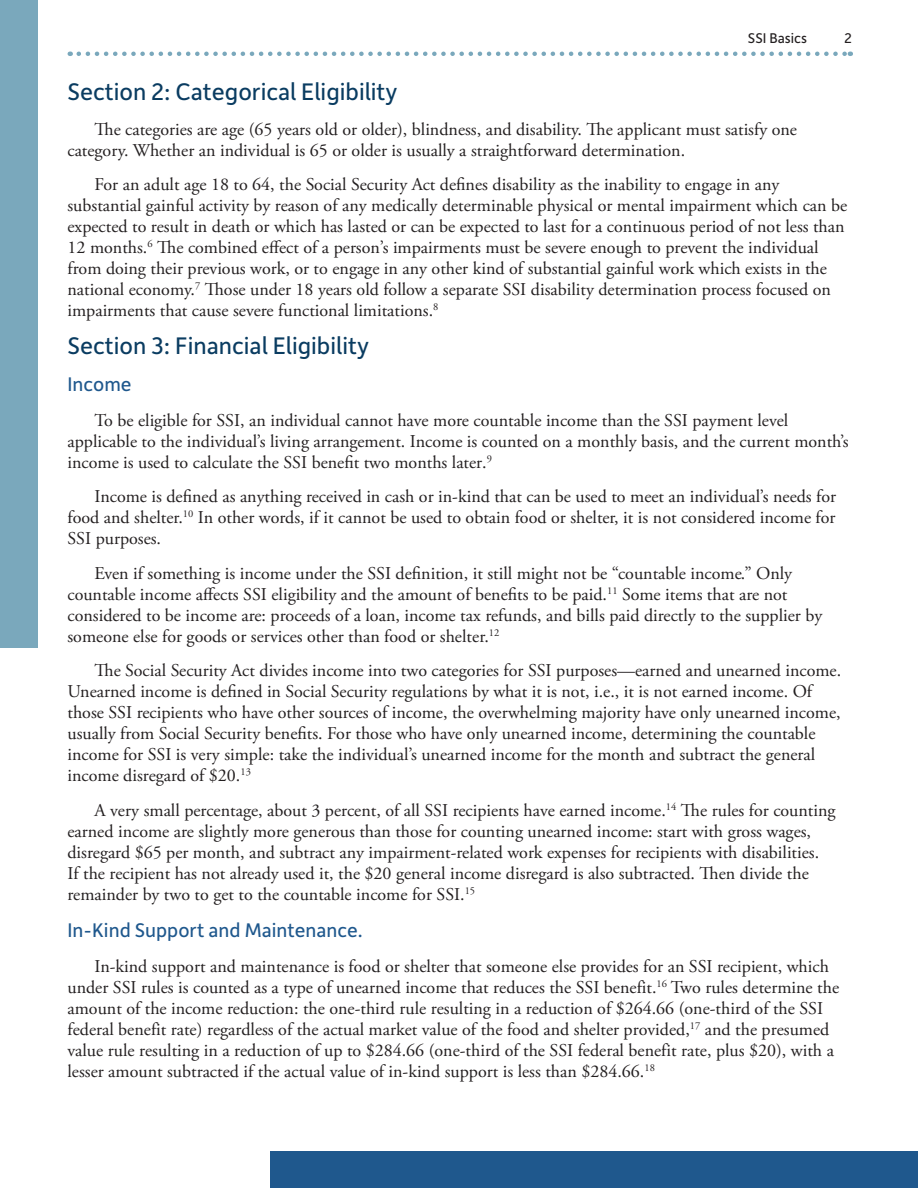
<style>
.page{position:relative;width:918px;height:1188px;background:#fff}
.page>*{position:absolute;margin:0;border:0;box-sizing:border-box;transform-origin:0 0}
.Body_Text{font:25.5px "Depot New";color:#0a3c61}
.Body_Text-2{font:21px "Depot New";color:#1f588d}
.Body_Text-3{font:18px/21px "Adobe Garamond Pro";color:#231f20}
.t1{font:15px "Depot New";color:#231f20}
</style>
<div class="page">
<svg style="left:79px;top:52px;width:772px;height:4px"></svg>
<div style="left:0;top:0;width:38px;height:648px;background:#7aa8bc"></div>
<div style="left:270px;top:1151px;width:648px;height:37px;background:#1f588d"></div>
<p class="t1" style="left:748px;top:28px;width:61px">SSI Basics</p>
<p class="t1" style="left:845px;top:28px;width:9px">2</p>
<p class="Body_Text" style="left:68px;top:75px;width:332px">Section 2: Categorical Eligibility</p>
<p class="Body_Text-3" style="left:68px;top:119px;width:731px;text-indent:27px">The categories are age (65 years old or older), blindness, and disability. The applicant must satisfy one category. Whether an individual is 65 or older is usually a straightforward determination.</p>
<p class="Body_Text-3" style="left:67px;top:175px;width:781px;text-indent:27px">For an adult age 18 to 64, the Social Security Act defines disability as the inability to engage in any substantial gainful activity by reason of any medically determinable physical or mental impairment which can be expected to result in death or which has lasted or can be expected to last for a continuous period of not less than 12 months.<sup>6</sup> The combined effect of a person’s impairments must be severe enough to prevent the individual from doing their previous work, or to engage in any other kind of substantial gainful work which exists in the national economy.<sup>7</sup> Those under 18 years old follow a separate SSI disability determination process focused on impairments that cause severe functional limitations.<sup>8</sup></p>
<p class="Body_Text" style="left:67px;top:329px;width:303px">Section 3: Financial Eligibility</p>
<p class="Body_Text-2" style="left:67px;top:371px;width:66px">Income</p>
<p class="Body_Text-3" style="left:67px;top:410px;width:783px;text-indent:27px">To be eligible for SSI, an individual cannot have more countable income than the SSI payment level applicable to the individual’s living arrangement. Income is counted on a monthly basis, and the current month’s income is used to calculate the SSI benefit two months later.<sup>9</sup></p>
<p class="Body_Text-3" style="left:67px;top:487px;width:770px;text-align:justify;text-indent:27px">Income is defined as anything received in cash or in-kind that can be used to meet an individual’s needs for food and shelter.<sup>10</sup> In other words, if it cannot be used to obtain food or shelter, it is not considered income for SSI purposes.</p>
<p class="Body_Text-3" style="left:68px;top:563px;width:756px;text-indent:27px">Even if something is income under the SSI definition, it still might not be “countable income.” Only countable income affects SSI eligibility and the amount of benefits to be paid.<sup>11</sup> Some items that are not considered to be income are: proceeds of a loan, income tax refunds, and bills paid directly to the supplier by someone else for goods or services other than food or shelter.<sup>12</sup></p>
<p class="Body_Text-3" style="left:68px;top:661px;width:775px;text-indent:27px">The Social Security Act divides income into two categories for SSI purposes—earned and unearned income.<br>Unearned income is defined in Social Security regulations by what it is not, i.e., it is not earned income. Of those SSI recipients who have other sources of income, the overwhelming majority have only unearned income, usually from Social Security benefits. For those who have only unearned income, determining the countable income for SSI is very simple: take the individual’s unearned income for the month and subtract the general income disregard of $20.<sup>13</sup></p>
<p class="Body_Text-3" style="left:68px;top:800px;width:770px;text-indent:27px">A very small percentage, about 3 percent, of all SSI recipients have earned income.<sup>14</sup> The rules for counting earned income are slightly more generous than those for counting unearned income: start with gross wages, disregard $65 per month, and subtract any impairment-related work expenses for recipients with disabilities.<br>If the recipient has not already used it, the $20 general income disregard is also subtracted. Then divide the remainder by two to get to the countable income for SSI.<sup>15</sup></p>
<p class="Body_Text-2" style="left:68px;top:917px;width:297px">In-Kind Support and Maintenance.</p>
<p class="Body_Text-3" style="left:68px;top:956px;width:773px;text-indent:27px">In-kind support and maintenance is food or shelter that someone else provides for an SSI recipient, which under SSI rules is counted as a type of unearned income that reduces the SSI benefit.<sup>16</sup> Two rules determine the amount of the income reduction: the one-third rule resulting in a reduction of $264.66 (one-third of the SSI federal benefit rate) regardless of the actual market value of the food and shelter provided,<sup>17</sup> and the presumed value rule resulting in a reduction of up to $284.66 (one-third of the SSI federal benefit rate, plus $20), with a lesser amount subtracted if the actual value of in-kind support is less than $284.66.<sup>18</sup></p>
</div>
